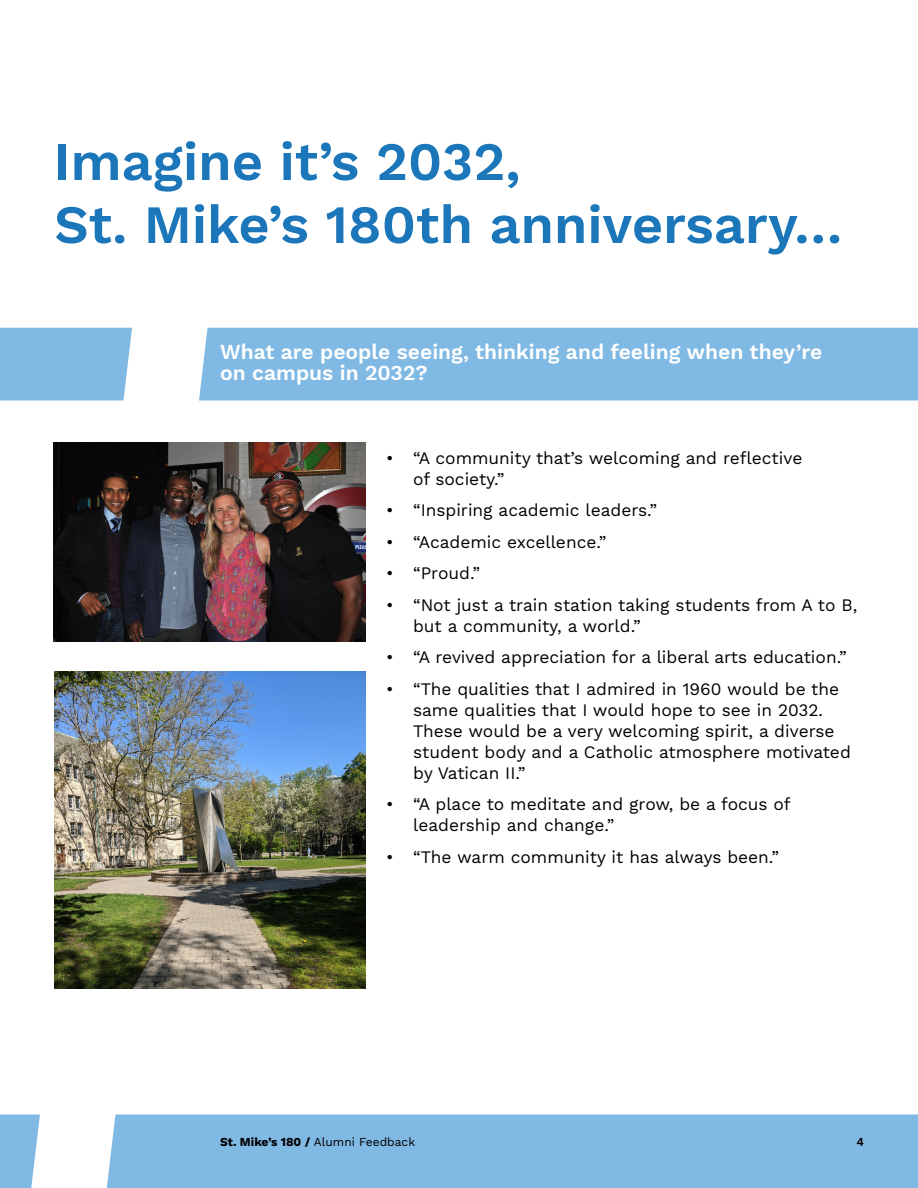
<style>
.page{position:relative;width:918px;height:1188px;background:#fff}
.page>*{position:absolute;margin:0;border:0;box-sizing:border-box;transform-origin:0 0}
.t1{font:600 54px/63px "Work Sans";color:#1c77ba}
.t2{font:600 21px/21px "Work Sans";color:#fff}
.t3{font:17.25px/21px "Work Sans";color:#000}
.t4{font:12px "Work Sans";color:#000}
.t5{font:600 12px "Work Sans";color:#000}
.s1{font-weight:700}
</style>
<div class="page">
<div style="left:1px;top:328px;width:916px;height:72px;background:#80b9e4"></div>
<svg style="left:12px;top:327px;width:245px;height:662px"></svg>
<div style="left:200px;top:1114px;width:718px;height:74px;background:#80b9e4"></div>
<svg style="left:0;top:699px;width:200px;height:489px"></svg>
<img style="left:54px;top:442px;width:312px;height:200px">
<img style="left:54px;top:672px;width:312px;height:316px">
<p class="t1" style="left:54px;top:133px;width:790px">Imagine it’s 2032,<br>St. Mike’s 180th anniversary…</p>
<p class="t2" style="left:220px;top:342px;width:604px">What are people seeing, thinking and feeling when they’re on campus in 2032?</p>
<p class="t3" style="left:413px;top:448px;width:391px;text-indent:-27px">• “A community that’s welcoming and reflective of society.”</p>
<p class="t3" style="left:386px;top:500px;width:273px">• “Inspiring academic leaders.”</p>
<p class="t3" style="left:386px;top:532px;width:222px">• “Academic excellence.”</p>
<p class="t3" style="left:386px;top:563px;width:96px">• “Proud.”</p>
<p class="t3" style="left:413px;top:595px;width:446px;text-indent:-27px">• “Not just a train station taking students from A to B, but a community, a world.”</p>
<p class="t3" style="left:386px;top:647px;width:462px">• “A revived appreciation for a liberal arts education.”</p>
<p class="t3" style="left:413px;top:679px;width:439px;text-indent:-27px">• “The qualities that I admired in 1960 would be the same qualities that I would hope to see in 2032.<br>These would be a very welcoming spirit, a diverse student body and a Catholic atmosphere motivated by Vatican II.”</p>
<p class="t3" style="left:413px;top:794px;width:379px;text-indent:-27px">• “A place to meditate and grow, be a focus of leadership and change.”</p>
<p class="t3" style="left:386px;top:847px;width:394px">• “The warm community it has always been.”</p>
<p class="t4" style="left:220px;top:1135px;width:197px"><span class="s1">St. Mike’s 180 /</span> Alumni Feedback</p>
<p class="t5" style="left:856px;top:1135px;width:9px">4</p>
<p class="t4" style="left:380px;top:1135px;width:44px">edback</p>
</div>
